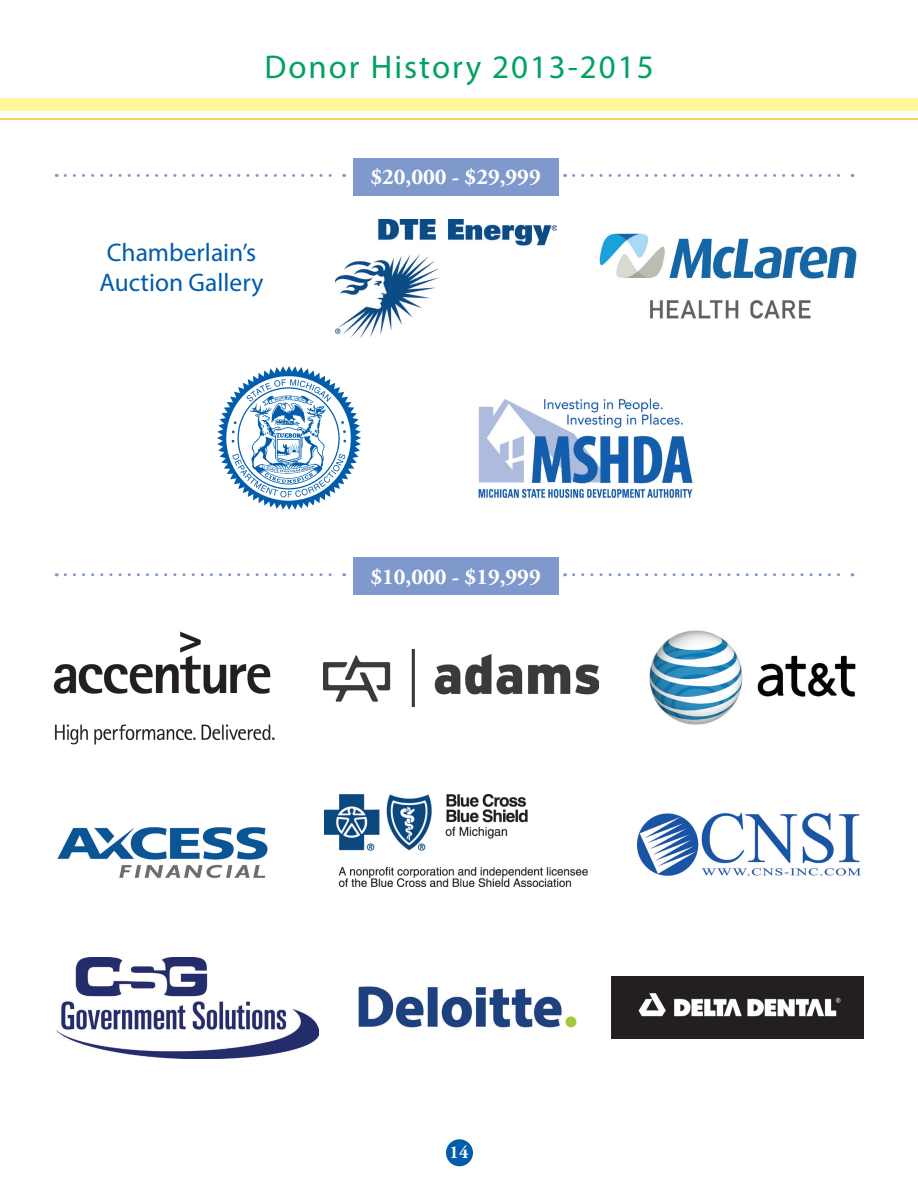
<style>
.page{position:relative;width:918px;height:1188px;background:#fff}
.page>*{position:absolute;margin:0;border:0;box-sizing:border-box;transform-origin:0 0}
.t1{font:33px "Myriad Pro";letter-spacing:.06em;color:#00a261}
.t2{font:25.5px/30.6px "Myriad Pro";color:#015dab}
.t3{font:700 22.5px "Adobe Garamond Pro";color:#fff}
.t4{font:700 18px "Adobe Garamond Pro";color:#fff}
</style>
<div class="page">
<div style="left:446px;top:1139px;width:27px;height:27px;background:#015dab;border-radius:50%"></div>
<img style="left:358px;top:986px;width:219px;height:42px">
<img style="left:612px;top:977px;width:251px;height:61px">
<div style="left:0;top:98px;width:918px;height:13px;background:#fff79a"></div>
<hr style="left:0;top:118px;width:918px;height:2px;background:#fec422">
<img style="left:325px;top:795px;width:262px;height:92px">
<img style="left:53px;top:631px;width:222px;height:114px">
<img style="left:649px;top:630px;width:207px;height:95px">
<img style="left:57px;top:827px;width:211px;height:51px">
<svg style="left:574px;top:573px;width:279px;height:3px"></svg>
<svg style="left:574px;top:174px;width:279px;height:3px"></svg>
<svg style="left:65px;top:573px;width:280px;height:3px"></svg>
<svg style="left:65px;top:174px;width:280px;height:3px"></svg>
<div style="left:353px;top:558px;width:205px;height:37px;background:#7f99cd"></div>
<div style="left:353px;top:158px;width:205px;height:38px;background:#7f99cd"></div>
<img style="left:336px;top:219px;width:220px;height:118px">
<img style="left:218px;top:367px;width:143px;height:143px">
<img style="left:478px;top:398px;width:215px;height:100px">
<img style="left:599px;top:233px;width:258px;height:85px">
<img style="left:323px;top:649px;width:275px;height:58px">
<img style="left:637px;top:813px;width:224px;height:63px">
<img style="left:57px;top:957px;width:262px;height:101px">
<p class="t1" style="left:264px;top:46px;width:391px">Donor History 2013-2015</p>
<p class="t2" style="left:100px;top:236px;width:165px">Chamberlain’s<br>Auction Gallery</p>
<p class="t3" style="left:370px;top:164px;width:172px">$20,000 - $29,999</p>
<p class="t3" style="left:370px;top:563px;width:172px">$10,000 - $19,999</p>
<p class="t4" style="left:450px;top:1142px;width:20px">14</p>
</div>
